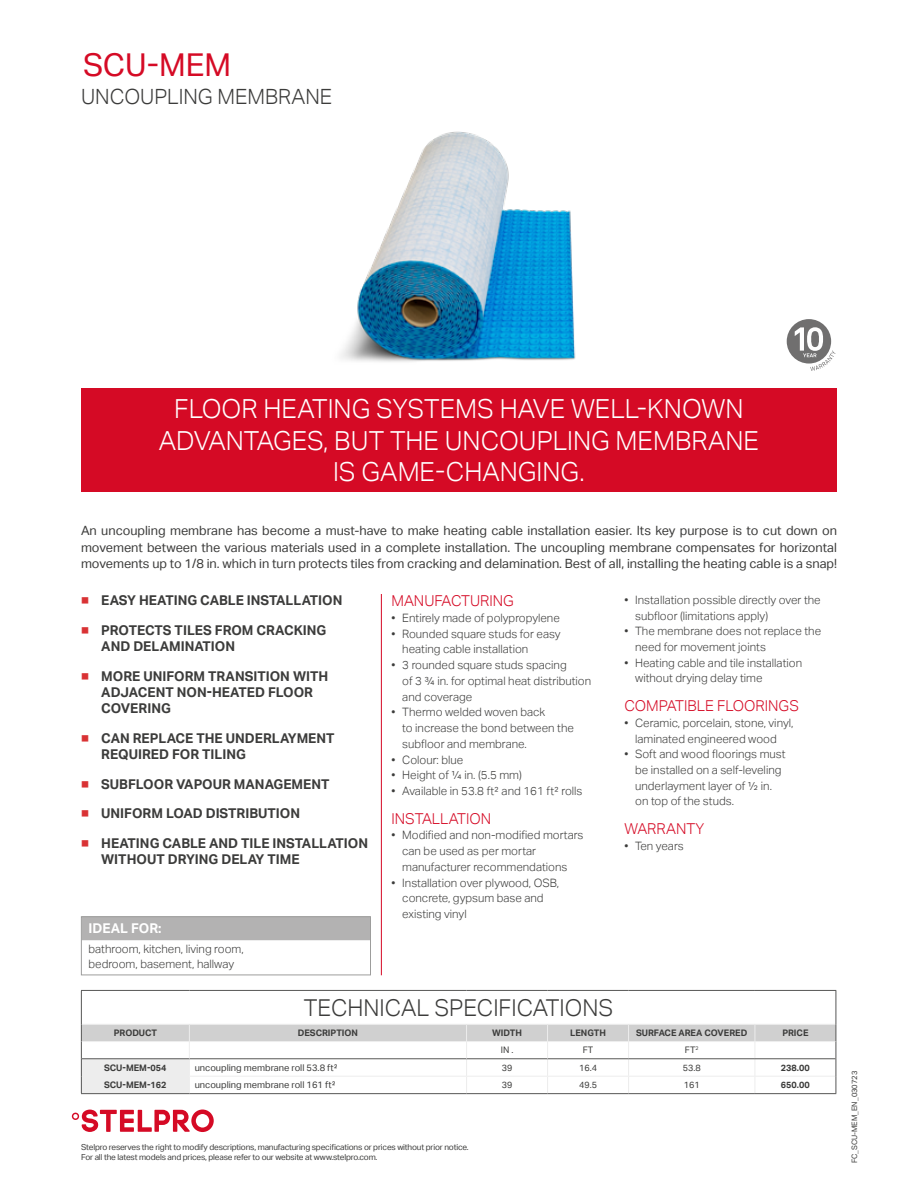
<style>
.page{position:relative;width:918px;height:1188px;background:#fff}
.page>*{position:absolute;margin:0;border:0;box-sizing:border-box;transform-origin:0 0}
.t1{font:31.5px "Aktiv Grotesk";color:#d50a25}
.t2{font:300 26.25px/31.5px "Aktiv Grotesk";color:#fff;text-align:center}
.t3{font:300 23.25px "Aktiv Grotesk";color:#3c3c3b}
.t4{font:300 21px "Aktiv Grotesk";color:#3c3c3b}
.t5{font:300 15px "Aktiv Grotesk";color:#d50a25}
.t6{font:700 13.5px/16.2px "Aktiv Grotesk";color:#3c3c3b}
.t7{font:700 13.5px "Aktiv Grotesk";color:#fff}
.t8{font:12.75px/16.5px "Aktiv Grotesk";color:#3c3c3b;text-align:justify}
.t9{font:300 11.55px/15.8px "Aktiv Grotesk";color:#3c3c3b}
.t10{font:9.3px "Aktiv Grotesk";color:#3c3c3b}
.t11{font:700 9px "Aktiv Grotesk";color:#3c3c3b}
.t12{font:9px "Aktiv Grotesk";color:#3c3c3b}
.t13{font:8.25px/9.9px "Aktiv Grotesk";letter-spacing:-.02em;color:#3c3c3b}
.t14{font:7.5px "Aktiv Grotesk";color:#3c3c3b}
.s1{color:#d93234}
</style>
<div class="page">
<img style="left:257px;top:131px;width:431px;height:258px">
<div style="left:787px;top:319px;width:44px;height:45px;background:#706f6f;border-radius:50%"></div>
<svg style="left:795px;top:327px;width:40px;height:44px"></svg>
<div style="left:82px;top:916px;width:288px;height:24px;background:#b3b2b2"></div>
<div style="left:81px;top:916px;width:290px;height:59px;border:1px solid #9d9d9c"></div>
<div style="left:81px;top:389px;width:756px;height:103px;background:#d50a25"></div>
<hr style="left:81px;top:990px;width:108px;height:1px;background:#575756">
<hr style="left:81px;top:991px;width:1px;height:33px;background:#575756">
<hr style="left:189px;top:990px;width:278px;height:1px;background:#575756">
<hr style="left:467px;top:990px;width:81px;height:1px;background:#575756">
<hr style="left:548px;top:990px;width:81px;height:1px;background:#575756">
<hr style="left:629px;top:990px;width:126px;height:1px;background:#575756">
<hr style="left:755px;top:990px;width:81px;height:1px;background:#575756">
<hr style="left:836px;top:991px;width:1px;height:33px;background:#575756">
<svg style="left:81px;top:1024px;width:756px;height:70px"></svg>
<hr style="left:381px;top:594px;width:1px;height:381px;background:#d50a25">
<svg style="left:72px;top:1110px;width:142px;height:22px"></svg>
<h1 class="t1" style="left:83px;top:47px;width:149px">SCU-MEM</h1>
<h3 class="t4" style="left:81px;top:85px;width:253px">UNCOUPLING MEMBRANE</h3>
<h2 class="t2" style="left:159px;top:394px;width:602px">FLOOR HEATING SYSTEMS HAVE WELL-KNOWN<br>ADVANTAGES, BUT THE UNCOUPLING MEMBRANE<br>IS GAME-CHANGING.</h2>
<p class="t8" style="left:81px;top:522px;width:758px">An uncoupling membrane has become a must-have to make heating cable installation easier. Its key purpose is to cut down on movement between the various materials used in a complete installation. The uncoupling membrane compensates for horizontal movements up to 1/8 in. which in turn protects tiles from cracking and delamination. Best of all, installing the heating cable is a snap!</p>
<p class="t6" style="left:81px;top:592px;width:263px"><span class="s1">■</span> EASY HEATING CABLE INSTALLATION</p>
<p class="t6" style="left:101px;top:622px;width:227px;text-indent:-20px"><span class="s1">■</span> PROTECTS TILES FROM CRACKING<br>AND DELAMINATION</p>
<p class="t6" style="left:101px;top:668px;width:228px;text-indent:-20px"><span class="s1">■</span> MORE UNIFORM TRANSITION WITH<br>ADJACENT NON-HEATED FLOOR<br>COVERING</p>
<p class="t6" style="left:101px;top:730px;width:235px;text-indent:-20px"><span class="s1">■</span> CAN REPLACE THE UNDERLAYMENT<br>REQUIRED FOR TILING</p>
<p class="t6" style="left:81px;top:776px;width:250px"><span class="s1">■</span> SUBFLOOR VAPOUR MANAGEMENT</p>
<p class="t6" style="left:81px;top:806px;width:221px"><span class="s1">■</span> UNIFORM LOAD DISTRIBUTION</p>
<p class="t6" style="left:101px;top:835px;width:268px;text-indent:-20px"><span class="s1">■</span> HEATING CABLE AND TILE INSTALLATION<br>WITHOUT DRYING DELAY TIME</p>
<p class="t7" style="left:88px;top:921px;width:75px">IDEAL FOR:</p>
<p class="t9" style="left:88px;top:941px;width:157px;line-height:15px">bathroom, kitchen, living room, bedroom, basement, hallway</p>
<p class="t5" style="left:392px;top:592px;width:124px">MANUFACTURING</p>
<p class="t9" style="left:392px;top:610px;width:170px">• Entirely made of polypropylene</p>
<p class="t9" style="left:402px;top:626px;width:160px;text-indent:-11px">• Rounded square studs for easy heating cable installation</p>
<p class="t9" style="left:402px;top:657px;width:190px;text-indent:-11px">• 3 rounded square studs spacing<br>of 3 ¾ in. for optimal heat distribution and coverage</p>
<p class="t9" style="left:402px;top:705px;width:173px;text-indent:-11px">• Thermo welded woven back<br>to increase the bond between the subfloor and membrane.</p>
<p class="t9" style="left:392px;top:752px;width:73px">• Colour: blue</p>
<p class="t9" style="left:392px;top:768px;width:132px">• Height of ¼ in. (5.5 mm)</p>
<p class="t9" style="left:392px;top:783px;width:193px">• Available in 53.8 ft² and 161 ft² rolls</p>
<p class="t5" style="left:392px;top:810px;width:101px">INSTALLATION</p>
<p class="t9" style="left:402px;top:828px;width:183px;text-indent:-11px">• Modified and non-modified mortars can be used as per mortar manufacturer recommendations</p>
<p class="t9" style="left:402px;top:875px;width:158px;text-indent:-11px">• Installation over plywood, OSB, concrete, gypsum base and existing vinyl</p>
<h3 class="t3" style="left:304px;top:994px;width:311px">TECHNICAL SPECIFICATIONS</h3>
<p class="t9" style="left:635px;top:592px;width:187px;text-indent:-11px">• Installation possible directly over the subfloor (limitations apply)</p>
<p class="t9" style="left:635px;top:623px;width:187px;text-indent:-11px">• The membrane does not replace the need for movement joints</p>
<p class="t9" style="left:635px;top:655px;width:169px;text-indent:-11px">• Heating cable and tile installation without drying delay time</p>
<p class="t5" style="left:624px;top:697px;width:176px">COMPATIBLE FLOORINGS</p>
<p class="t9" style="left:624px;top:715px;width:171px;text-align:center">• Ceramic, porcelain, stone, vinyl, laminated engineered wood</p>
<p class="t9" style="left:635px;top:746px;width:152px;text-indent:-11px">• Soft and wood floorings must be installed on a self-leveling underlayment layer of ½ in. on top of the studs.</p>
<p class="t5" style="left:624px;top:820px;width:81px">WARRANTY</p>
<p class="t9" style="left:624px;top:838px;width:61px">• Ten years</p>
<p class="t11" style="left:114px;top:1028px;width:45px">PRODUCT</p>
<p class="t11" style="left:298px;top:1028px;width:62px">DESCRIPTION</p>
<p class="t11" style="left:492px;top:1028px;width:31px">WIDTH</p>
<p class="t11" style="left:570px;top:1028px;width:37px">LENGTH</p>
<p class="t11" style="left:636px;top:1028px;width:113px">SURFACE AREA COVERED</p>
<p class="t11" style="left:782px;top:1028px;width:28px">PRICE</p>
<p class="t12" style="left:501px;top:1045px;width:14px">IN .</p>
<p class="t12" style="left:583px;top:1045px;width:12px">FT</p>
<p class="t12" style="left:685px;top:1045px;width:15px">FT<sup>2</sup></p>
<p class="t11" style="left:104px;top:1062px;width:64px">SCU-MEM-054</p>
<p class="t10" style="left:195px;top:1062px;width:144px">uncoupling membrane roll 53.8 ft²</p>
<p class="t12" style="left:502px;top:1062px;width:12px">39</p>
<p class="t12" style="left:579px;top:1062px;width:19px">16.4</p>
<p class="t12" style="left:683px;top:1062px;width:19px">53.8</p>
<p class="t11" style="left:781px;top:1062px;width:30px">238.00</p>
<p class="t11" style="left:104px;top:1080px;width:64px">SCU-MEM-162</p>
<p class="t10" style="left:195px;top:1080px;width:142px">uncoupling membrane roll 161 ft²</p>
<p class="t12" style="left:502px;top:1080px;width:12px">39</p>
<p class="t12" style="left:579px;top:1080px;width:19px">49.5</p>
<p class="t12" style="left:684px;top:1080px;width:17px">161</p>
<p class="t11" style="left:781px;top:1080px;width:30px">650.00</p>
<p class="t14" style="left:850px;top:1163px;width:94px;rotate:-90deg">FC_SCU-MEM_EN_030723</p>
<p class="t13" style="left:81px;top:1143px;width:389px">Stelpro reserves the right to modify descriptions, manufacturing specifications or prices without prior notice.<br>For all the latest models and prices, please refer to our website at www.stelpro.com.</p>
</div>
